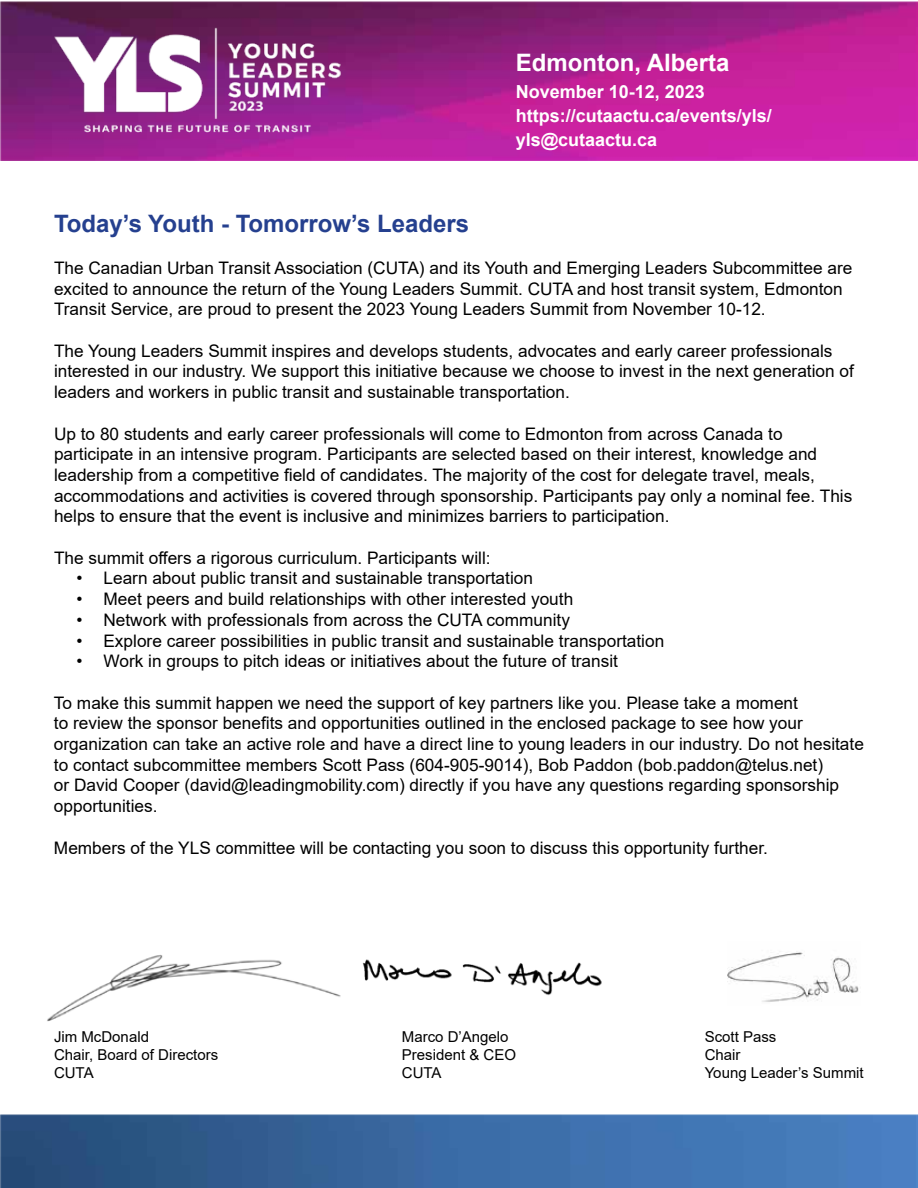
<style>
.page{position:relative;width:918px;height:1188px;background:#fff}
.page>*{position:absolute;margin:0;border:0;box-sizing:border-box;transform-origin:0 0}
.t1{font:700 24px "Arial";color:#25408f}
.t2{font:700 24px "Arial";color:#fff}
.t3{font:700 18px/24px "Arial";color:#fff}
.t4{font:17.25px/20.7px "Arial";color:#000}
.t5{font:15px/18px "Arial";color:#000}
</style>
<div class="page">
<img style="left:0;top:1114px;width:918px;height:74px">
<img style="left:0;top:1px;width:918px;height:159px">
<img style="left:23px;top:23px;width:349px;height:119px">
<img style="left:727px;top:952px;width:132px;height:50px">
<img style="left:362px;top:959px;width:240px;height:37px">
<img style="left:47px;top:955px;width:294px;height:66px">
<h1 class="t2" style="left:516px;top:46px;width:215px">Edmonton, Alberta</h1>
<p class="t3" style="left:516px;top:79px;width:258px">November 10-12, 2023 https://cutaactu.ca/events/yls/ yls@cutaactu.ca</p>
<h1 class="t1" style="left:54px;top:206px;width:417px">Today’s Youth - Tomorrow’s Leaders</h1>
<p class="t4" style="left:54px;top:257px;width:800px">The Canadian Urban Transit Association (CUTA) and its Youth and Emerging Leaders Subcommittee are excited to announce the return of the Young Leaders Summit. CUTA and host transit system, Edmonton<br>Transit Service, are proud to present the 2023 Young Leaders Summit from November 10-12.</p>
<p class="t4" style="left:54px;top:340px;width:801px">The Young Leaders Summit inspires and develops students, advocates and early career professionals interested in our industry. We support this initiative because we choose to invest in the next generation of leaders and workers in public transit and sustainable transportation.</p>
<p class="t4" style="left:54px;top:423px;width:800px">Up to 80 students and early career professionals will come to Edmonton from across Canada to participate in an intensive program. Participants are selected based on their interest, knowledge and leadership from a competitive field of candidates. The majority of the cost for delegate travel, meals, accommodations and activities is covered through sponsorship. Participants pay only a nominal fee. This helps to ensure that the event is inclusive and minimizes barriers to participation.</p>
<p class="t4" style="left:54px;top:547px;width:438px">The summit offers a rigorous curriculum. Participants will:</p>
<p class="t4" style="left:76px;top:568px;width:458px">• Learn about public transit and sustainable transportation</p>
<p class="t4" style="left:76px;top:589px;width:498px">• Meet peers and build relationships with other interested youth</p>
<p class="t4" style="left:76px;top:609px;width:495px">• Network with professionals from across the CUTA community</p>
<p class="t4" style="left:76px;top:630px;width:589px">• Explore career possibilities in public transit and sustainable transportation</p>
<p class="t4" style="left:76px;top:651px;width:543px">• Work in groups to pitch ideas or initiatives about the future of transit</p>
<p class="t4" style="left:54px;top:692px;width:811px">To make this summit happen we need the support of key partners like you. Please take a moment<br>to review the sponsor benefits and opportunities outlined in the enclosed package to see how your organization can take an active role and have a direct line to young leaders in our industry. Do not hesitate to contact subcommittee members Scott Pass (604-905-9014), Bob Paddon (bob.paddon@telus.net)<br>or David Cooper (david@leadingmobility.com) directly if you have any questions regarding sponsorship opportunities.</p>
<p class="t4" style="left:54px;top:837px;width:715px">Members of the YLS committee will be contacting you soon to discuss this opportunity further.</p>
<p class="t5" style="left:54px;top:1027px;width:166px">Jim McDonald<br>Chair, Board of Directors<br>CUTA</p>
<p class="t5" style="left:402px;top:1027px;width:116px">Marco D’Angelo<br>President &amp; CEO<br>CUTA</p>
<p class="t5" style="left:705px;top:1027px;width:160px">Scott Pass<br>Chair<br>Young Leader’s Summit</p>
</div>
